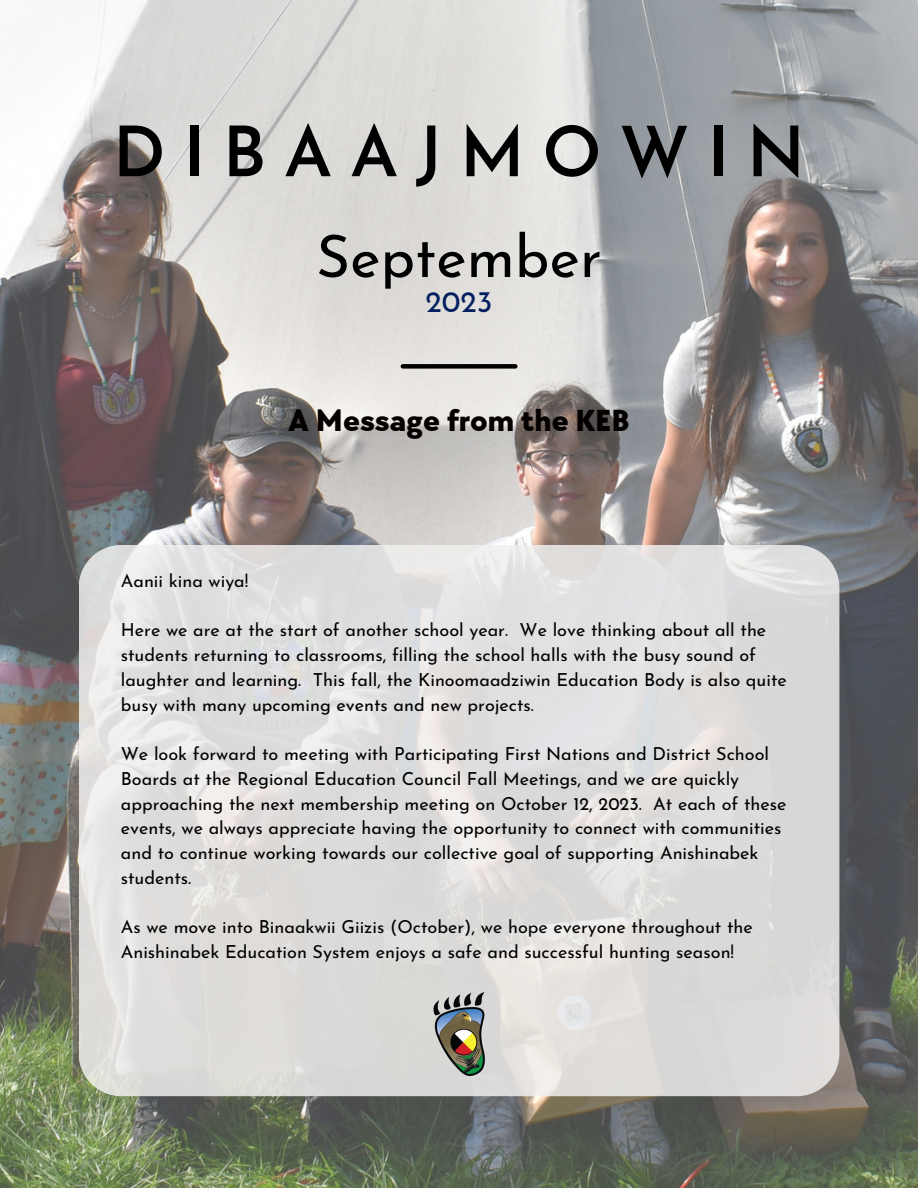
<style>
.page{position:relative;width:918px;height:1188px;background:#fff}
.page>*{position:absolute;margin:0;border:0;box-sizing:border-box;transform-origin:0 0}
.t1{font:600 69.6px "Josefin Sans";letter-spacing:.25em;color:#000}
.t2{font:58.5px "Josefin Sans";color:#000}
.t3{font:800 31.5px "TT Chocolates";color:#050000}
.t4{font:30px "Josefin Sans";color:#041f60}
.t5{font:18px/24.8px "Josefin Sans";color:#000}
</style>
<div class="page">
<img style="left:0;top:0;width:918px;height:1188px">
<div style="left:403px;top:364px;width:112px;height:5px;background:#000"></div>
<svg style="left:79px;top:545px;width:760px;height:551px;background:#dfdddd"></svg>
<img style="left:430px;top:990px;width:58px;height:87px">
<p class="t1" style="left:113px;top:124px;width:694px">DIBAAJMOWIN</p>
<p class="t2" style="left:316px;top:233px;width:287px">September</p>
<p class="t4" style="left:425px;top:290px;width:69px">2023</p>
<p class="t3" style="left:288px;top:402px;width:343px">A Message from the KEB</p>
<p class="t5" style="left:121px;top:570px;width:129px">Aanii kina wiya!</p>
<p class="t5" style="left:121px;top:619px;width:668px">Here we are at the start of another school year. We love thinking about all the students returning to classrooms, filling the school halls with the busy sound of laughter and learning. This fall, the Kinoomaadziwin Education Body is also quite busy with many upcoming events and new projects.</p>
<p class="t5" style="left:121px;top:743px;width:667px">We look forward to meeting with Participating First Nations and District School Boards at the Regional Education Council Fall Meetings, and we are quickly approaching the next membership meeting on October 12, 2023. At each of these events, we always appreciate having the opportunity to connect with communities and to continue working towards our collective goal of supporting Anishinabek students.</p>
<p class="t5" style="left:121px;top:916px;width:634px">As we move into Binaakwii Giizis (October), we hope everyone throughout the<br>Anishinabek Education System enjoys a safe and successful hunting season!</p>
</div>
